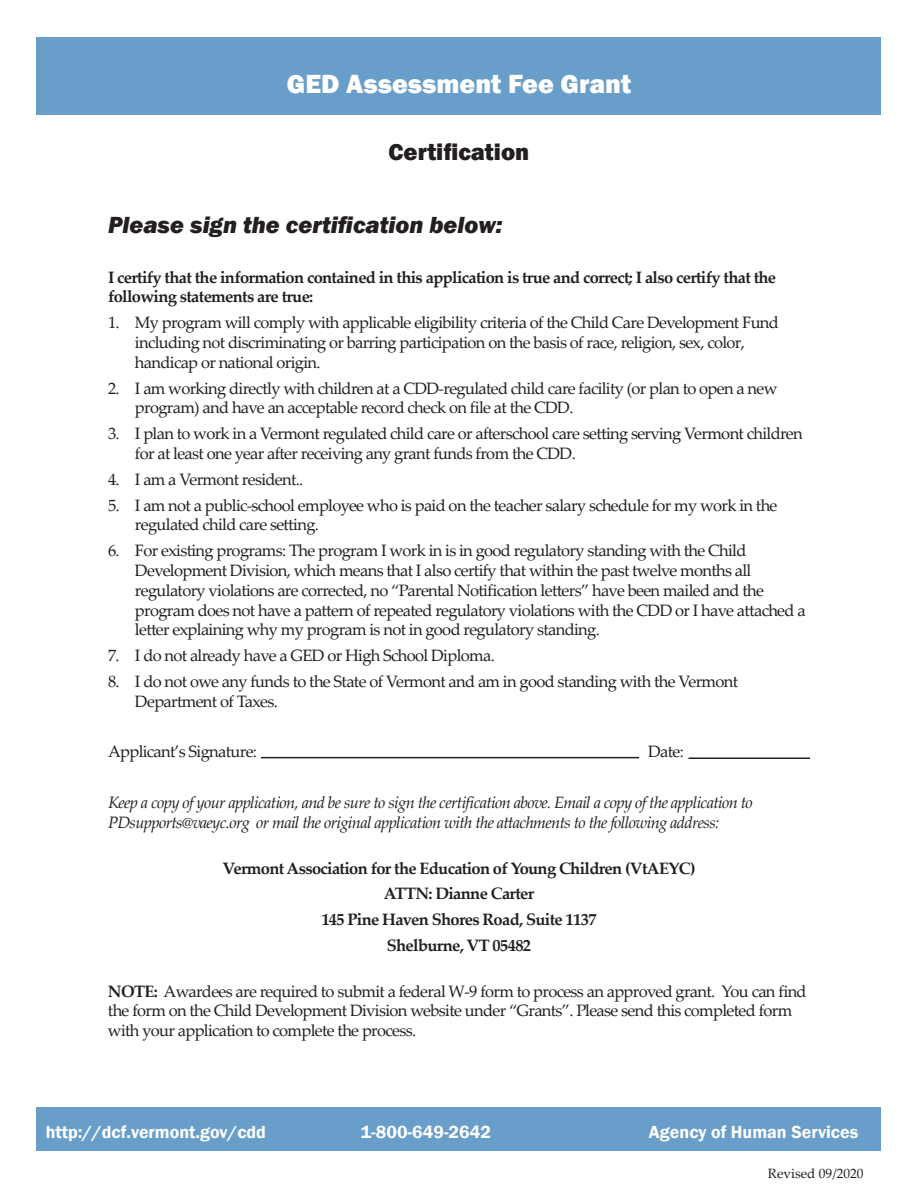
<style>
.page{position:relative;width:918px;height:1188px;background:#fff}
.page>*{position:absolute;margin:0;border:0;box-sizing:border-box;transform-origin:0 0}
.t1{font:800 27px "Franklin Gothic";color:#fff}
.t2{font:italic 800 24px "Franklin Gothic";color:#231f20}
.t3{font:800 24px "Franklin Gothic";color:#231f20}
.t4{font:600 18px "Franklin Gothic";color:#fff}
.t5{font:16.5px/19.8px "Palatino Linotype";letter-spacing:-.04em;color:#231f20}
.t6{font:700 16.5px/25.8px "Palatino Linotype";letter-spacing:-.04em;color:#231f20}
.t7{font:italic 16.5px/19.8px "Palatino Linotype";letter-spacing:-.04em;color:#231f20}
.t8{font:13.5px "Palatino Linotype";color:#231f20}
.s1{font-weight:700}
</style>
<div class="page">
<div style="left:37px;top:37px;width:844px;height:78px;background:#689ec9"></div>
<div style="left:37px;top:1108px;width:844px;height:43px;background:#689ec9"></div>
<hr style="left:261px;top:757px;width:378px;height:1px;background:#231f20">
<hr style="left:688px;top:758px;width:122px;height:1px;background:#231f20">
<h1 class="t1" style="left:287px;top:67px;width:346px">GED Assessment Fee Grant</h1>
<h2 class="t3" style="left:389px;top:136px;width:142px">Certification</h2>
<h2 class="t2" style="left:108px;top:209px;width:396px">Please sign the certification below:</h2>
<p class="t6" style="left:108px;top:267px;width:670px;line-height:19.8px">I certify that the information contained in this application is true and correct; I also certify that the following statements are true:</p>
<p class="t5" style="left:135px;top:312px;width:645px;text-indent:-27px">1. My program will comply with applicable eligibility criteria of the Child Care Development Fund including not discriminating or barring participation on the basis of race, religion, sex, color, handicap or national origin.</p>
<p class="t5" style="left:135px;top:377px;width:644px;text-indent:-27px">2. I am working directly with children at a CDD-regulated child care facility (or plan to open a new program) and have an acceptable record check on file at the CDD.</p>
<p class="t5" style="left:135px;top:423px;width:669px;text-indent:-27px">3. I plan to work in a Vermont regulated child care or afterschool care setting serving Vermont children for at least one year after receiving any grant funds from the CDD.</p>
<p class="t5" style="left:108px;top:469px;width:197px">4. I am a Vermont resident..</p>
<p class="t5" style="left:135px;top:494px;width:644px;text-indent:-27px">5. I am not a public-school employee who is paid on the teacher salary schedule for my work in the regulated child care setting.</p>
<p class="t5" style="left:135px;top:540px;width:672px;text-indent:-27px">6. For existing programs: The program I work in is in good regulatory standing with the Child Development Division, which means that I also certify that within the past twelve months all regulatory violations are corrected, no “Parental Notification letters” have been mailed and the program does not have a pattern of repeated regulatory violations with the CDD or I have attached a letter explaining why my program is not in good regulatory standing.</p>
<p class="t5" style="left:108px;top:645px;width:388px">7. I do not already have a GED or High School Diploma.</p>
<p class="t5" style="left:135px;top:671px;width:605px;text-indent:-27px">8. I do not owe any funds to the State of Vermont and am in good standing with the Vermont<br>Department of Taxes.</p>
<p class="t5" style="left:108px;top:740px;width:151px">Applicant’s Signature:</p>
<p class="t5" style="left:648px;top:740px;width:37px">Date:</p>
<p class="t7" style="left:108px;top:792px;width:646px">Keep a copy of your application, and be sure to sign the certification above. Email a copy of the application to<br>PDsupports@vaeyc.org or mail the original application with the attachments to the following address:</p>
<p class="t6" style="left:222px;top:855px;width:475px;text-align:center">Vermont Association for the Education of Young Children (VtAEYC)<br>ATTN: Dianne Carter<br>145 Pine Haven Shores Road, Suite 1137<br>Shelburne, VT 05482</p>
<p class="t5" style="left:108px;top:981px;width:700px"><span class="s1">NOTE:</span> Awardees are required to submit a federal W-9 form to process an approved grant. You can find the form on the Child Development Division website under “Grants”. Please send this completed form with your application to complete the process.</p>
<p class="t4" style="left:46px;top:1121px;width:222px">http://dcf.vermont.gov/cdd</p>
<p class="t4" style="left:361px;top:1121px;width:132px">1-800-649-2642</p>
<p class="t4" style="left:649px;top:1121px;width:211px">Agency of Human Services</p>
<p class="t8" style="left:768px;top:1164px;width:97px">Revised 09/2020</p>
</div>
